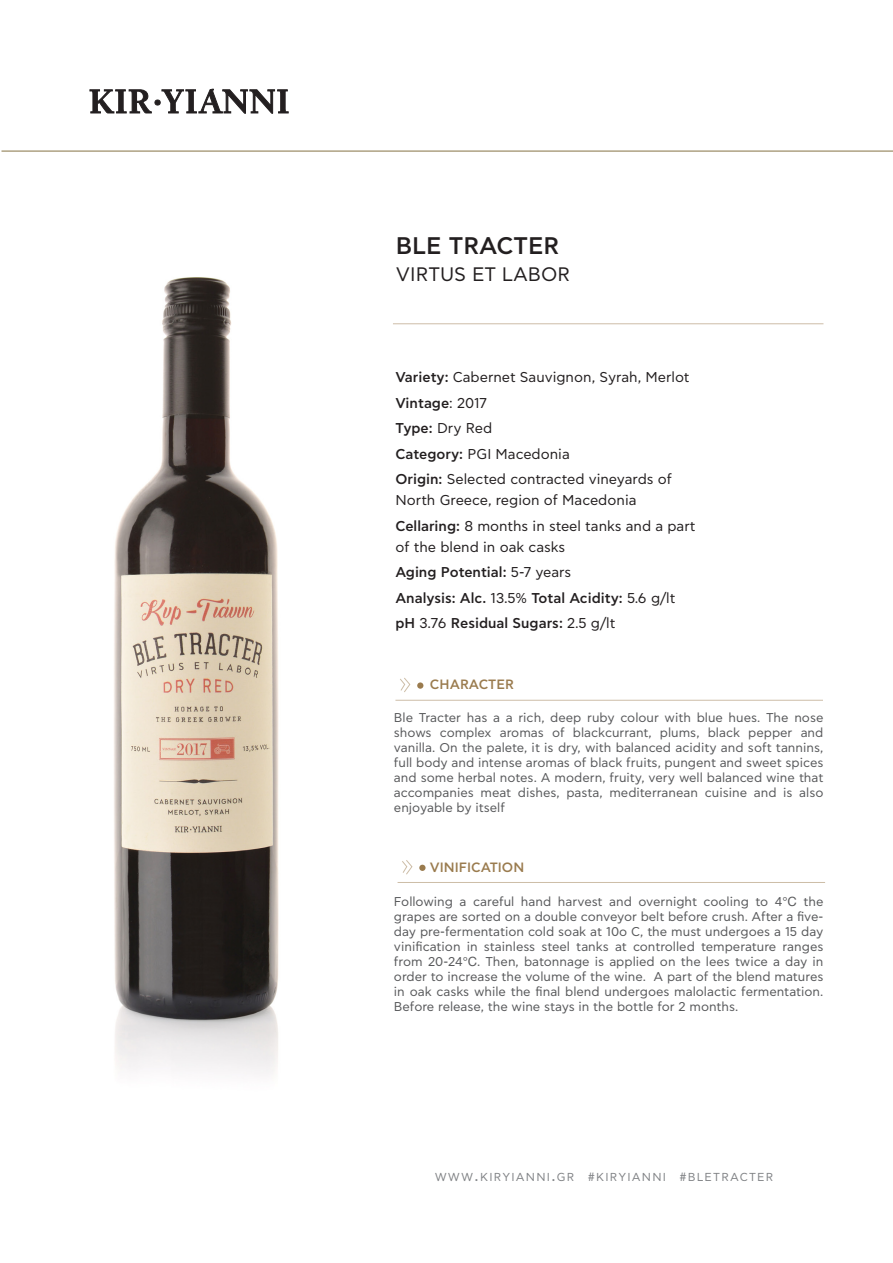
<style>
.page{position:relative;width:893px;height:1263px;background:#fff}
.page>*{position:absolute;margin:0;border:0;box-sizing:border-box;transform-origin:0 0}
.t1{font:500 24px "CF Asty Std";color:#231f20}
.t2{font:19.5px "CF Asty Std";color:#231f20}
.t3{font:14.25px/25.5px "CF Asty Std";color:#231f20}
.t4{font:500 14.25px "CF Asty Std";color:#231f20}
.t5{font:500 13.5px "CF Asty Std";color:#9a7b4e}
.t6{font:12.75px/15px "CF Asty Std";color:#57585a;text-align:justify}
.t7{font:11.55px "CF Asty Std";letter-spacing:.105em;color:#808285}
.s1{font-weight:500}
.s2{font-weight:400}
.s3{font-family:"Helvetica Neue"}
.s4{font-size:16.5px}
.s5{font-size:12px}
</style>
<div class="page">
<img style="left:1px;top:150px;width:520px;height:924px">
<hr style="left:2px;top:150px;width:891px;height:2px;background:#aea182">
<hr style="left:393px;top:323px;width:430px;height:1px;background:#cdbda7">
<hr style="left:395px;top:700px;width:428px;height:1px;background:#cdbda7">
<div style="left:417px;top:682px;width:6px;height:7px;background:#9a7b4e;border-radius:50%"></div>
<svg style="left:399px;top:677px;width:12px;height:16px"></svg>
<hr style="left:398px;top:882px;width:427px;height:1px;background:#cdbda7">
<div style="left:419px;top:865px;width:7px;height:6px;background:#9a7b4e;border-radius:50%"></div>
<svg style="left:401px;top:859px;width:12px;height:16px"></svg>
<svg style="left:90px;top:89px;width:198px;height:25px"></svg>
<p class="t1" style="left:396px;top:232px;width:165px">BLE TRACTER</p>
<p class="t2" style="left:396px;top:263px;width:176px">VIRTUS ET LABOR</p>
<p class="t3" style="left:395px;top:365px;width:295px"><span class="s1">Variety:</span> Cabernet Sauvignon, Syrah, Merlot</p>
<p class="t4" style="left:395px;top:394px;width:93px">Vintage<span class="s2">: 2017</span></p>
<p class="t3" style="left:395px;top:416px;width:98px"><span class="s1">Type:</span> Dry Red</p>
<p class="t3" style="left:395px;top:441px;width:176px"><span class="s1">Category:</span> PGI Macedonia</p>
<p class="t3" style="left:395px;top:467px;width:278px"><span class="s1">Origin:</span> Selected contracted vineyards of</p>
<p class="t3" style="left:395px;top:488px;width:301px">North Greece, region of Macedonia<br><span class="s1">Cellaring:</span> 8 months in steel tanks and a part</p>
<p class="t3" style="left:395px;top:534px;width:171px">of the blend in oak casks</p>
<p class="t4" style="left:395px;top:564px;width:177px">Aging Potential: <span class="s2">5-7 years</span></p>
<p class="t4" style="left:395px;top:589px;width:281px">Analysis: Alc. <span class="s2">13.5%</span> Total Acidity: <span class="s2">5.6 g/lt</span></p>
<p class="t4" style="left:395px;top:615px;width:221px">pH <span class="s2">3.76</span> Residual Sugars: <span class="s2">2.5 g/lt</span></p>
<p class="t5" style="left:430px;top:677px;width:86px">CHARACTER</p>
<p class="t6" style="left:394px;top:711px;width:431px">Ble Tracter has a a rich, deep ruby colour with blue hues. The nose shows complex aromas of blackcurrant, plums, black pepper and vanilla. On the palete, it is dry, with balanced acidity and soft tannins, full body and intense aromas of black fruits, pungent and sweet spices and some herbal notes. A modern, fruity, very well balanced wine that accompanies meat dishes, pasta, mediterranean cuisine and is also enjoyable by itself</p>
<p class="t5" style="left:430px;top:860px;width:96px">VINIFICATION</p>
<p class="t6" style="left:394px;top:894px;width:431px">Following a careful hand harvest and overnight cooling to 4<span class="s3">℃</span> the grapes are sorted on a double conveyor belt before crush. After a five&shy;day pre-fermentation cold soak at 10o C, the must undergoes a 15 day vinification in stainless steel tanks at controlled temperature ranges from 20-24<span class="s3">℃</span>. Then, batonnage is applied on the lees twice a day in order to increase the volume of the wine. A part of the blend matures in oak casks while the final blend undergoes malolactic fermentation.<br>Before release, the wine stays in the bottle for 2 months.</p>
<p class="t7" style="left:435px;top:1170px;width:340px">WWW<span class="s4">.</span>KIRYIANNI<span class="s4">.</span>GR <span class="s5">#</span>KIRYIANNI <span class="s5">#</span>BLETRACTER</p>
</div>
